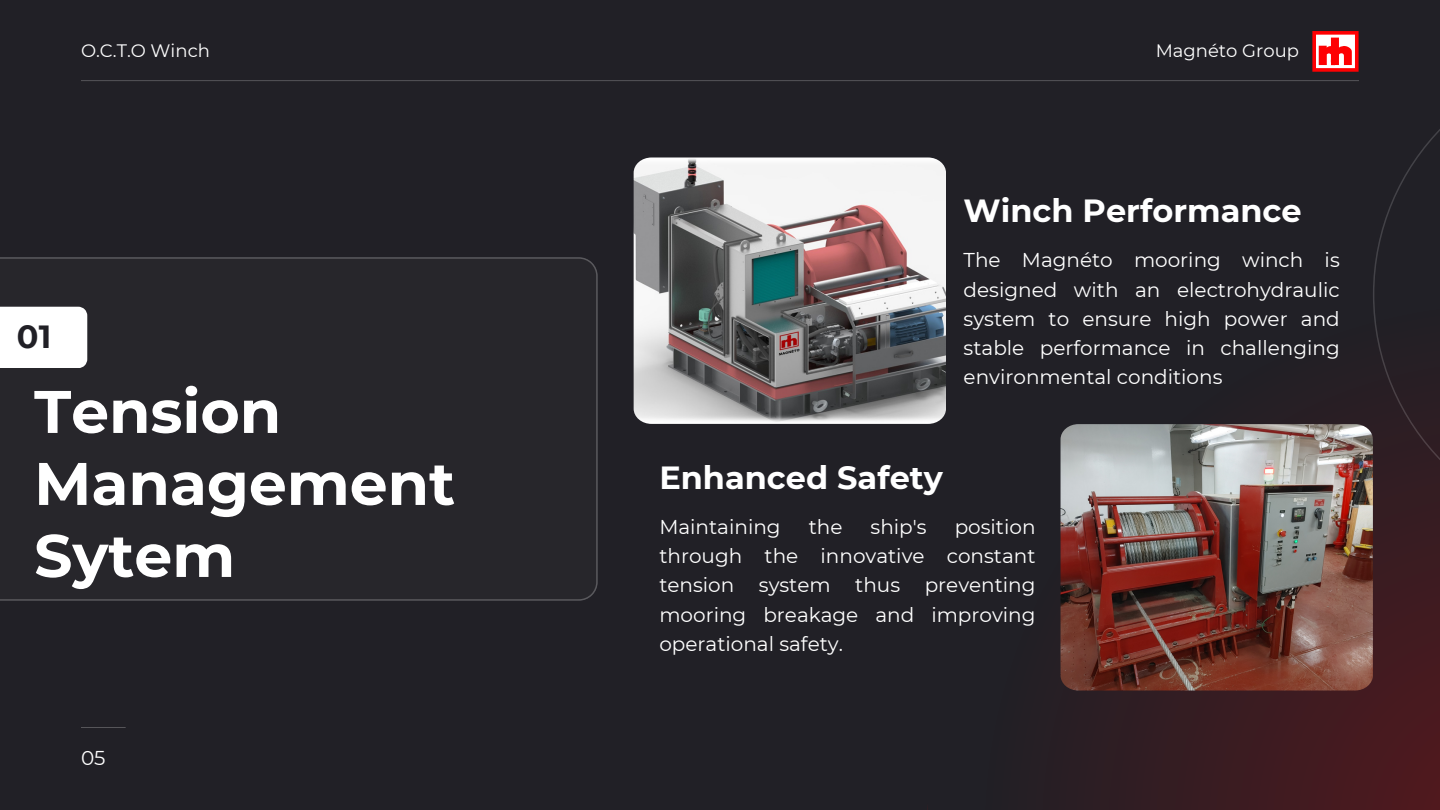
<style>
.page{position:relative;width:1440px;height:810px;background:#212026}
.page>*{position:absolute;margin:0;border:0;box-sizing:border-box;transform-origin:0 0}
.t1{font:700 60px/72px "Montserrat";color:#fff}
.t2{font:700 32px "Montserrat";color:#fff}
.t3{font:700 32px "Montserrat";color:#212026}
.t4{font:20px/29.2px "Montserrat";color:#fff;text-align:justify}
.t5{font:18px "Montserrat";color:#fff}
</style>
<div class="page">
<svg style="left:0;top:257px;width:597px;height:344px"></svg>
<svg style="left:927px;top:436px;width:513px;height:374px"></svg>
<hr style="left:81px;top:727px;width:45px;height:1px;background:#fff">
<img style="left:634px;top:158px;width:312px;height:266px">
<img style="left:1061px;top:424px;width:312px;height:266px">
<svg style="left:1373px;top:129px;width:67px;height:404px"></svg>
<div style="left:0;top:307px;width:87px;height:61px;background:#fff"></div>
<hr style="left:81px;top:80px;width:1278px;height:1px;background:#fff">
<svg style="left:1312px;top:31px;width:47px;height:41px;background:#f86061"></svg>
<h2 class="t5" style="left:81px;top:39px;width:130px">O.C.T.O Winch</h2>
<h1 class="t5" style="left:1156px;top:39px;width:145px">Magnéto Group</h1>
<p class="t3" style="left:17px;top:317px;width:36px">01</p>
<p class="t1" style="left:34px;top:375px;width:423px">Tension<br>Management<br>Sytem</p>
<p class="t4" style="left:81px;top:743px;width:26px">05</p>
<p class="t2" style="left:964px;top:191px;width:340px">Winch Performance</p>
<p class="t4" style="left:964px;top:246px;width:378px">The Magnéto mooring winch is designed with an electrohydraulic system to ensure high power and stable performance in challenging environmental conditions</p>
<h2 class="t2" style="left:659px;top:458px;width:285px">Enhanced Safety</h2>
<p class="t4" style="left:659px;top:512px;width:123px">Maintaining</p>
<p class="t4" style="left:809px;top:512px;width:35px">the</p>
<p class="t4" style="left:871px;top:512px;width:58px">ship's</p>
<p class="t4" style="left:659px;top:512px;width:378px;text-indent:295px">position through the innovative constant tension system thus preventing mooring breakage and improving operational safety.</p>
</div>
